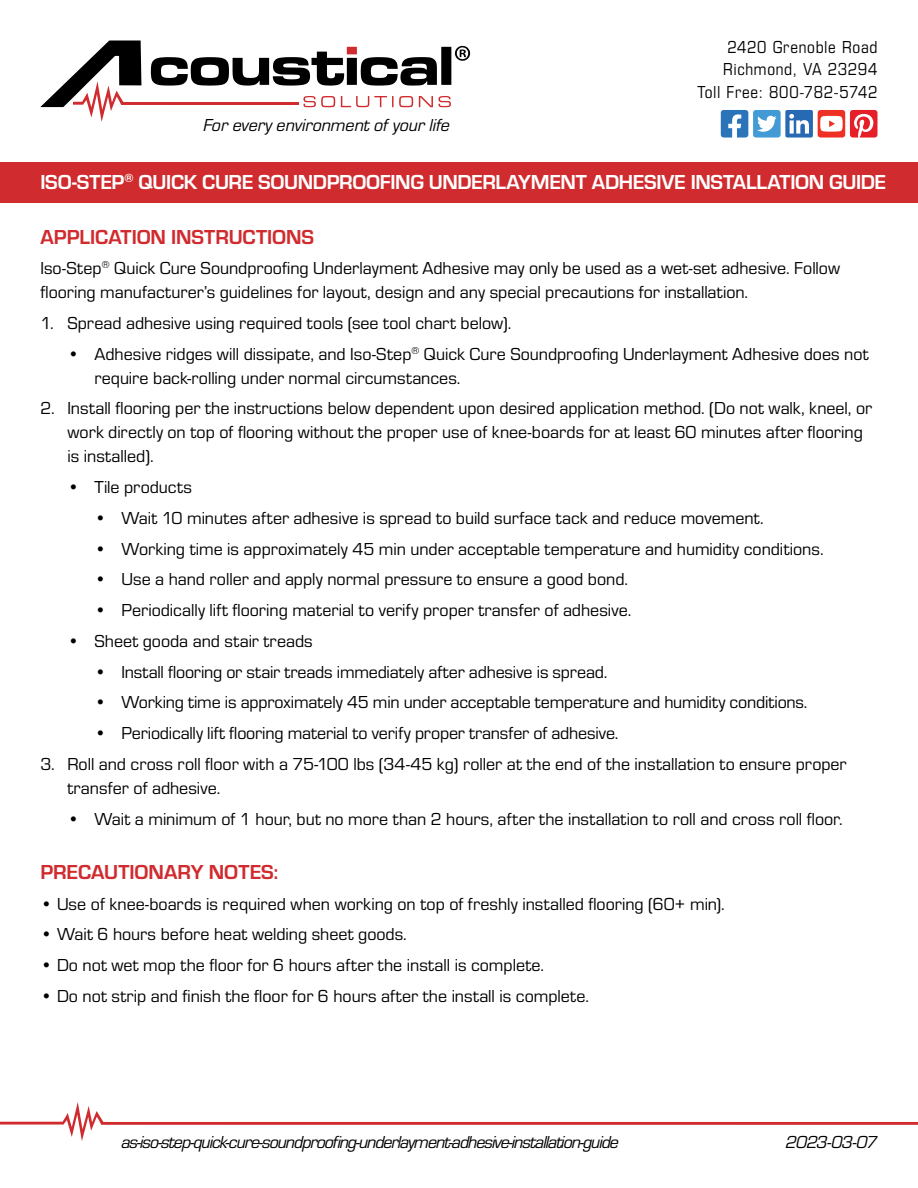
<style>
.page{position:relative;width:918px;height:1188px;background:#fff}
.page>*{position:absolute;margin:0;border:0;box-sizing:border-box;transform-origin:0 0}
.t1{font:700 21px "Eurostile";letter-spacing:-.015em;color:#fff}
.t2{font:700 21px "Eurostile";letter-spacing:-.005em;color:#d02b2e}
.t3{font:18px/24px "Eurostile";color:#000}
.t4{font:italic 18px "Eurostile";letter-spacing:-.055em;color:#000}
.t5{font:18px/22.5px "Eurostile Con";letter-spacing:.035em;color:#000;text-align:right}
.t6{font:italic 18px "Eurostile";letter-spacing:-.005em;color:#000}
</style>
<div class="page">
<svg style="left:0;top:1102px;width:918px;height:39px"></svg>
<svg style="left:721px;top:110px;width:156px;height:28px"></svg>
<div style="left:0;top:162px;width:918px;height:40px;background:#d02b2e"></div>
<svg style="left:40px;top:40px;width:430px;height:82px"></svg>
<p class="t6" style="left:204px;top:113px;width:248px">For every environment of your life</p>
<p class="t5" style="left:697px;top:34px;width:182px">2420 Grenoble Road<br>Richmond, VA 23294<br>Toll Free: 800-782-5742</p>
<p class="t1" style="left:40px;top:167px;width:847px">ISO-STEP<sup>®</sup> QUICK CURE SOUNDPROOFING UNDERLAYMENT ADHESIVE INSTALLATION GUIDE</p>
<p class="t2" style="left:40px;top:221px;width:275px">APPLICATION INSTRUCTIONS</p>
<p class="t3" style="left:40px;top:255px;width:801px">Iso-Step<sup>®</sup> Quick Cure Soundproofing Underlayment Adhesive may only be used as a wet-set adhesive. Follow flooring manufacturer’s guidelines for layout, design and any special precautions for installation.</p>
<p class="t3" style="left:40px;top:310px;width:472px">1. Spread adhesive using required tools (see tool chart below).</p>
<p class="t3" style="left:94px;top:341px;width:776px;text-indent:-27px">• Adhesive ridges will dissipate, and Iso-Step<sup>®</sup> Quick Cure Soundproofing Underlayment Adhesive does not require back-rolling under normal circumstances.</p>
<p class="t3" style="left:67px;top:396px;width:806px;text-indent:-27px">2. Install flooring per the instructions below dependent upon desired application method. (Do not walk, kneel, or work directly on top of flooring without the proper use of knee-boards for at least 60 minutes after flooring is installed).</p>
<p class="t3" style="left:67px;top:474px;width:126px">• Tile products</p>
<p class="t3" style="left:94px;top:505px;width:671px">• Wait 10 minutes after adhesive is spread to build surface tack and reduce movement.</p>
<p class="t3" style="left:94px;top:536px;width:731px">• Working time is approximately 45 min under acceptable temperature and humidity conditions.</p>
<p class="t3" style="left:94px;top:567px;width:535px">• Use a hand roller and apply normal pressure to ensure a good bond.</p>
<p class="t3" style="left:94px;top:597px;width:538px">• Periodically lift flooring material to verify proper transfer of adhesive.</p>
<p class="t3" style="left:67px;top:628px;width:247px">• Sheet gooda and stair treads</p>
<p class="t3" style="left:94px;top:659px;width:514px">• Install flooring or stair treads immediately after adhesive is spread.</p>
<p class="t3" style="left:94px;top:690px;width:715px">• Working time is approximately 45 min under acceptable temperature and humidity conditions.</p>
<p class="t3" style="left:94px;top:720px;width:526px">• Periodically lift flooring material to verify proper transfer of adhesive.</p>
<p class="t3" style="left:67px;top:751px;width:781px;text-indent:-27px">3. Roll and cross roll floor with a 75-100 lbs (34-45 kg) roller at the end of the installation to ensure proper transfer of adhesive.</p>
<p class="t3" style="left:67px;top:806px;width:777px">• Wait a minimum of 1 hour, but no more than 2 hours, after the installation to roll and cross roll floor.</p>
<p class="t2" style="left:40px;top:857px;width:239px">PRECAUTIONARY NOTES:</p>
<p class="t3" style="left:40px;top:891px;width:686px">• Use of knee-boards is required when working on top of freshly installed flooring (60+ min).</p>
<p class="t3" style="left:40px;top:921px;width:368px">• Wait 6 hours before heat welding sheet goods.</p>
<p class="t3" style="left:40px;top:952px;width:505px">• Do not wet mop the floor for 6 hours after the install is complete.</p>
<p class="t3" style="left:40px;top:983px;width:550px">• Do not strip and finish the floor for 6 hours after the install is complete.</p>
<p class="t4" style="left:122px;top:1130px;width:499px">as-iso-step-quick-cure-soundproofing-underlayment-adhesive-installation-guide</p>
<p class="t4" style="left:786px;top:1130px;width:93px">2023-03-07</p>
</div>
